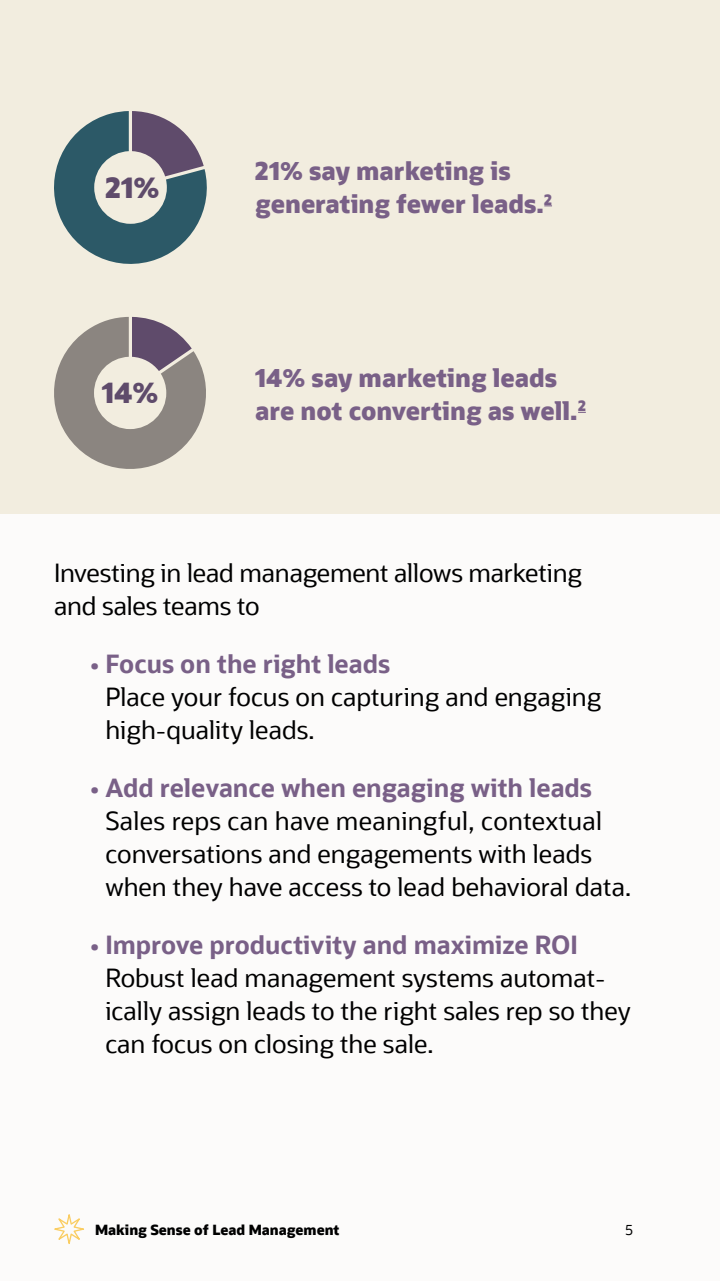
<style>
.page{position:relative;width:720px;height:1281px;background:#fff}
.page>*{position:absolute;margin:0;border:0;box-sizing:border-box;transform-origin:0 0}
.t1{font:800 28.4px "Oracle Sans";color:#5f4b6b}
.t2{font:800 28.3px "Oracle Sans";color:#5f4b6b}
.t3{font:25px/33px "Oracle Sans";color:#000}
.t4{font:700 25px "Oracle Sans";color:#796087}
.t5{font:800 25px "Oracle Sans";color:#796087}
.t6{font:800 14px "Oracle Sans";color:#000}
.t7{font:14px "Oracle Sans";color:#000}
</style>
<div class="page">
<div style="left:0;top:0;width:720px;height:1280px;background:#fcfbfa"></div>
<div style="left:0;top:0;width:720px;height:513px;background:#f2eddf"></div>
<svg style="left:54px;top:111px;width:153px;height:152px"></svg>
<svg style="left:54px;top:317px;width:152px;height:152px"></svg>
<svg style="left:54px;top:1214px;width:30px;height:29px"></svg>
<p class="t1" style="left:105px;top:169px;width:56px">21%</p>
<p class="t2" style="left:102px;top:374px;width:58px">14%</p>
<p class="t5" style="left:255px;top:155px;width:257px">21% say marketing is</p>
<p class="t5" style="left:255px;top:188px;width:298px">generating fewer leads.<sup>2</sup></p>
<p class="t5" style="left:255px;top:361px;width:303px">14% say marketing leads</p>
<p class="t5" style="left:255px;top:394px;width:332px">are not converting as well.<sup>2</sup></p>
<p class="t3" style="left:54px;top:556px;width:530px">Investing in lead management allows marketing and sales teams to</p>
<p class="t4" style="left:90px;top:648px;width:302px">• Focus on the right leads</p>
<p class="t3" style="left:105px;top:680px;width:498px">Place your focus on capturing and engaging high-quality leads.</p>
<p class="t4" style="left:90px;top:772px;width:504px">• Add relevance when engaging with leads</p>
<p class="t3" style="left:105px;top:804px;width:527px">Sales reps can have meaningful, contextual conversations and engagements with leads when they have access to lead behavioral data.</p>
<p class="t4" style="left:90px;top:929px;width:490px">• Improve productivity and maximize ROI</p>
<p class="t3" style="left:105px;top:961px;width:527px">Robust lead management systems automat&shy;ically assign leads to the right sales rep so they can focus on closing the sale.</p>
<p class="t6" style="left:95px;top:1220px;width:246px">Making Sense of Lead Management</p>
<p class="t7" style="left:625px;top:1221px;width:9px">5</p>
</div>
